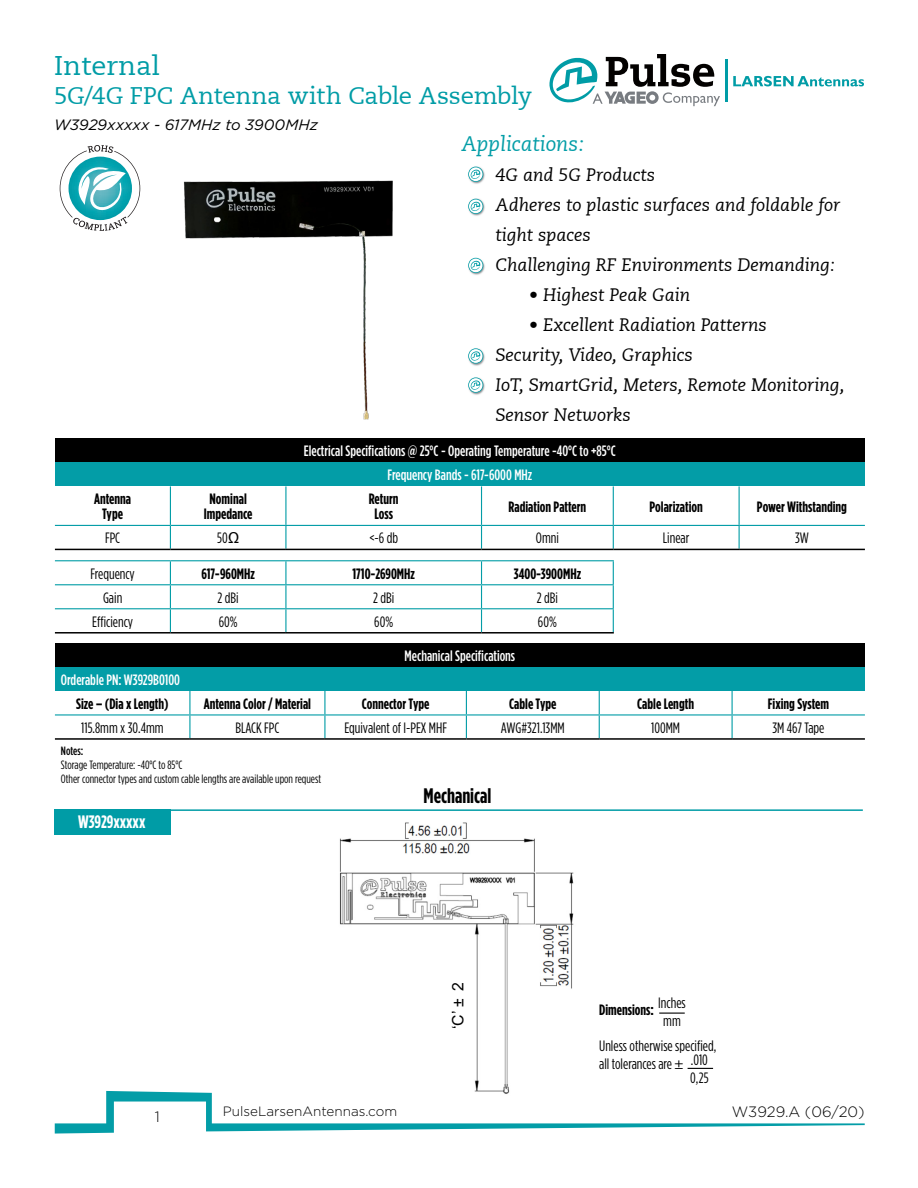
<style>
.page{position:relative;width:918px;height:1188px;background:#fff}
.page>*{position:absolute;margin:0;border:0;box-sizing:border-box;transform-origin:0 0}
.t1{font:27px "Caecilia LT";color:#009ca6}
.t2{font:24px "Caecilia LT";letter-spacing:-.01em;color:#009ca6}
.t3{font:italic 21px "Caecilia LT";color:#039da7}
.t4{font:700 21px "Gotham Condensed";color:#000}
.t5{font:italic 18px/30px "Caecilia LT";color:#000}
.t6{font:700 18px "Gotham Condensed";color:#fff}
.t7{font:15.75px "Arial";color:#000}
.t8{font:700 15px/15px "Gotham Condensed";color:#000;text-align:center}
.t9{font:15px/18px "Gotham Condensed";color:#000}
.t10{font:500 15px/24px "Gotham Condensed";color:#fff;text-align:center}
.t11{font:italic 15px "Gotham";color:#000}
.t12{font:300 15px "Gotham";color:#000}
.t13{font:300 13.5px "Gotham";color:#000}
.t14{font:12px/14.4px "Gotham Condensed";color:#000}
.t15{font:500 12px "Gotham Condensed";color:#000}
.s1{font-family:"Arial"}
.s2{font-family:"Myriad Pro"}
</style>
<div class="page">
<svg style="left:549px;top:54px;width:171px;height:52px"></svg>
<svg style="left:733px;top:76px;width:131px;height:10px"></svg>
<hr style="left:725px;top:59px;width:3px;height:43px;background:#009ca6">
<svg style="left:55px;top:1091px;width:810px;height:43px"></svg>
<svg style="left:60px;top:145px;width:80px;height:86px"></svg>
<img style="left:472px;top:166px;width:13px;height:18px">
<svg style="left:468px;top:167px;width:15px;height:15px"></svg>
<img style="left:471px;top:257px;width:14px;height:18px">
<svg style="left:468px;top:258px;width:15px;height:15px"></svg>
<img style="left:472px;top:198px;width:13px;height:18px">
<svg style="left:468px;top:199px;width:15px;height:15px"></svg>
<img style="left:472px;top:352px;width:13px;height:14px">
<svg style="left:468px;top:348px;width:15px;height:16px"></svg>
<img style="left:472px;top:381px;width:13px;height:14px">
<svg style="left:468px;top:377px;width:15px;height:16px"></svg>
<img style="left:183px;top:180px;width:210px;height:240px">
<div style="left:55px;top:643px;width:810px;height:24px;background:#000"></div>
<div style="left:55px;top:667px;width:810px;height:24px;background:#039da7"></div>
<hr style="left:55px;top:714px;width:135px;height:2px;background:#039da7">
<hr style="left:190px;top:714px;width:135px;height:2px;background:#039da7">
<svg style="left:189px;top:691px;width:1px;height:47px"></svg>
<hr style="left:325px;top:714px;width:141px;height:2px;background:#039da7">
<svg style="left:324px;top:691px;width:1px;height:47px"></svg>
<hr style="left:466px;top:714px;width:133px;height:2px;background:#039da7">
<svg style="left:466px;top:691px;width:1px;height:47px"></svg>
<hr style="left:599px;top:714px;width:133px;height:2px;background:#039da7">
<svg style="left:599px;top:691px;width:1px;height:47px"></svg>
<hr style="left:732px;top:714px;width:133px;height:2px;background:#039da7">
<svg style="left:732px;top:691px;width:1px;height:47px"></svg>
<hr style="left:55px;top:738px;width:135px;height:2px;background:#000">
<hr style="left:190px;top:738px;width:135px;height:2px;background:#000">
<hr style="left:325px;top:738px;width:141px;height:2px;background:#000">
<hr style="left:466px;top:738px;width:133px;height:2px;background:#000">
<hr style="left:599px;top:738px;width:133px;height:2px;background:#000">
<hr style="left:732px;top:738px;width:133px;height:2px;background:#000">
<div style="left:54px;top:809px;width:116px;height:26px;background:#009ca6"></div>
<hr style="left:54px;top:809px;width:809px;height:2px;background:#009ca6">
<img style="left:322px;top:822px;width:271px;height:284px">
<div style="left:441px;top:964px;width:34px;height:83px;background:#fff"></div>
<svg style="left:659px;top:1013px;width:26px;height:1px"></svg>
<svg style="left:688px;top:1068px;width:25px;height:1px"></svg>
<div style="left:55px;top:438px;width:810px;height:24px;background:#000"></div>
<div style="left:55px;top:462px;width:810px;height:24px;background:#039da7"></div>
<hr style="left:170px;top:486px;width:1px;height:39px;background:#039da7">
<hr style="left:285px;top:486px;width:1px;height:39px;background:#039da7">
<hr style="left:481px;top:486px;width:1px;height:39px;background:#039da7">
<hr style="left:613px;top:486px;width:1px;height:39px;background:#039da7">
<hr style="left:739px;top:486px;width:1px;height:39px;background:#039da7">
<hr style="left:55px;top:525px;width:115px;height:1px;background:#039da7">
<hr style="left:170px;top:525px;width:116px;height:1px;background:#039da7">
<svg style="left:170px;top:526px;width:1px;height:23px"></svg>
<hr style="left:286px;top:525px;width:196px;height:1px;background:#039da7">
<svg style="left:285px;top:526px;width:1px;height:23px"></svg>
<hr style="left:482px;top:525px;width:131px;height:1px;background:#039da7">
<svg style="left:481px;top:526px;width:1px;height:23px"></svg>
<hr style="left:613px;top:525px;width:126px;height:1px;background:#039da7">
<svg style="left:613px;top:526px;width:1px;height:23px"></svg>
<hr style="left:739px;top:525px;width:126px;height:1px;background:#039da7">
<svg style="left:739px;top:526px;width:1px;height:23px"></svg>
<hr style="left:55px;top:549px;width:115px;height:1px;background:#000">
<hr style="left:170px;top:549px;width:116px;height:1px;background:#000">
<hr style="left:286px;top:549px;width:196px;height:1px;background:#000">
<hr style="left:482px;top:549px;width:131px;height:1px;background:#000">
<hr style="left:613px;top:549px;width:126px;height:1px;background:#000">
<hr style="left:739px;top:549px;width:126px;height:1px;background:#000">
<hr style="left:55px;top:560px;width:115px;height:1px;background:#039da7">
<hr style="left:170px;top:560px;width:116px;height:1px;background:#039da7">
<hr style="left:286px;top:560px;width:196px;height:1px;background:#039da7">
<hr style="left:482px;top:560px;width:132px;height:1px;background:#039da7">
<hr style="left:55px;top:584px;width:115px;height:1px;background:#039da7">
<hr style="left:170px;top:584px;width:116px;height:1px;background:#039da7">
<hr style="left:286px;top:584px;width:196px;height:1px;background:#039da7">
<hr style="left:482px;top:584px;width:132px;height:1px;background:#039da7">
<hr style="left:55px;top:608px;width:115px;height:1px;background:#039da7">
<hr style="left:170px;top:608px;width:116px;height:1px;background:#039da7">
<svg style="left:170px;top:561px;width:1px;height:71px"></svg>
<hr style="left:286px;top:608px;width:196px;height:1px;background:#039da7">
<svg style="left:285px;top:561px;width:1px;height:71px"></svg>
<hr style="left:482px;top:608px;width:132px;height:1px;background:#039da7">
<svg style="left:481px;top:561px;width:1px;height:71px"></svg>
<hr style="left:55px;top:632px;width:115px;height:2px;background:#000">
<hr style="left:170px;top:632px;width:116px;height:2px;background:#000">
<hr style="left:286px;top:632px;width:196px;height:2px;background:#000">
<hr style="left:482px;top:632px;width:132px;height:2px;background:#000">
<svg style="left:613px;top:561px;width:1px;height:71px"></svg>
<h1 class="t1" style="left:54px;top:50px;width:108px">Internal</h1>
<h2 class="t2" style="left:54px;top:82px;width:480px">5G/4G FPC Antenna with Cable Assembly</h2>
<p class="t11" style="left:54px;top:116px;width:265px">W3929xxxxx - 617MHz to 3900MHz</p>
<p class="t3" style="left:462px;top:132px;width:124px">Applications:</p>
<p class="t5" style="left:495px;top:160px;width:347px">4G and 5G Products<br>Adheres to plastic surfaces and foldable for tight spaces<br>Challenging RF Environments Demanding:</p>
<p class="t5" style="left:529px;top:280px;width:163px">• Highest Peak Gain</p>
<p class="t5" style="left:495px;top:310px;width:351px;text-indent:34px">• Excellent Radiation Patterns<br>Security, Video, Graphics<br>IoT, SmartGrid, Meters, Remote Monitoring,<br>Sensor Networks</p>
<p class="t10" style="left:304px;top:439px;width:313px">Electrical Specifications @ 25°C - Operating Temperature -40°C to +85°C<br>Frequency Bands - 617-6000 MHz</p>
<p class="t8" style="left:94px;top:492px;width:38px">Antenna<br>Type</p>
<p class="t8" style="left:204px;top:492px;width:50px">Nominal<br>Impedance</p>
<p class="t8" style="left:369px;top:492px;width:31px">Return<br>Loss</p>
<p class="t8" style="left:509px;top:499px;width:79px">Radiation Pattern</p>
<p class="t8" style="left:650px;top:499px;width:55px">Polarization</p>
<p class="t8" style="left:757px;top:499px;width:92px">Power Withstanding</p>
<p class="t9" style="left:105px;top:529px;width:17px">FPC</p>
<p class="t9" style="left:217px;top:529px;width:24px">50<span class="s1">Ω</span></p>
<p class="t9" style="left:369px;top:529px;width:30px">&lt;-6 db</p>
<p class="t9" style="left:536px;top:529px;width:25px">Omni</p>
<p class="t9" style="left:663px;top:529px;width:28px">Linear</p>
<p class="t9" style="left:795px;top:529px;width:15px">3W</p>
<p class="t9" style="left:90px;top:564px;width:46px">Frequency</p>
<p class="t8" style="left:201px;top:566px;width:55px">617-960MHz</p>
<p class="t8" style="left:352px;top:566px;width:64px">1710-2690MHz</p>
<p class="t8" style="left:514px;top:566px;width:69px">3400-3900MHz</p>
<p class="t9" style="left:103px;top:588px;width:21px">Gain</p>
<p class="t9" style="left:218px;top:588px;width:23px">2 dBi</p>
<p class="t9" style="left:373px;top:588px;width:23px">2 dBi</p>
<p class="t9" style="left:537px;top:588px;width:23px">2 dBi</p>
<p class="t9" style="left:92px;top:612px;width:42px">Efficiency</p>
<p class="t9" style="left:219px;top:612px;width:20px">60%</p>
<p class="t9" style="left:374px;top:612px;width:20px">60%</p>
<p class="t9" style="left:538px;top:612px;width:20px">60%</p>
<p class="t10" style="left:405px;top:644px;width:112px">Mechanical Specifications</p>
<p class="t10" style="left:61px;top:668px;width:121px">Orderable PN: W3929B0100</p>
<p class="t8" style="left:76px;top:696px;width:94px">Size – (Dia x Length)</p>
<p class="t8" style="left:204px;top:696px;width:109px">Antenna Color / Material</p>
<p class="t8" style="left:362px;top:696px;width:69px">Connector Type</p>
<p class="t8" style="left:509px;top:696px;width:49px">Cable Type</p>
<p class="t8" style="left:637px;top:696px;width:58px">Cable Length</p>
<p class="t8" style="left:768px;top:696px;width:63px">Fixing System</p>
<p class="t9" style="left:81px;top:719px;width:84px">115.8mm x 30.4mm</p>
<p class="t9" style="left:235px;top:719px;width:45px">BLACK FPC</p>
<p class="t9" style="left:344px;top:719px;width:104px">Equivalent of I-PEX MHF</p>
<p class="t9" style="left:501px;top:719px;width:65px">AWG#321.13MM</p>
<p class="t9" style="left:651px;top:719px;width:31px">100MM</p>
<p class="t9" style="left:773px;top:719px;width:53px">3M 467 Tape</p>
<p class="t15" style="left:61px;top:743px;width:24px">Notes:</p>
<p class="t14" style="left:61px;top:757px;width:262px">Storage Temperature: -40°C to 85°C<br>Other connector types and custom cable lengths are available upon request</p>
<p class="t4" style="left:424px;top:784px;width:69px">Mechanical</p>
<p class="t6" style="left:78px;top:811px;width:69px">W3929xxxxx</p>
<p class="t12" style="left:155px;top:1107px;width:7px">1</p>
<p class="t13" style="left:223px;top:1103px;width:176px">PulseLarsenAntennas.com</p>
<p class="t7" style="left:448px;top:1029px;width:48px;rotate:-90deg">‘C’ ± 2</p>
<p class="t9" style="left:658px;top:994px;width:29px;text-align:center">Inches mm</p>
<p class="t8" style="left:599px;top:1002px;width:56px">Dimensions:</p>
<p class="t9" style="left:599px;top:1036px;width:119px">Unless otherwise specified, all tolerances are <span class="s2">±</span></p>
<p class="t9" style="left:690px;top:1050px;width:20px">.010<br>0,25</p>
<p class="t12" style="left:732px;top:1103px;width:134px">W3929.A (06/20)</p>
</div>
